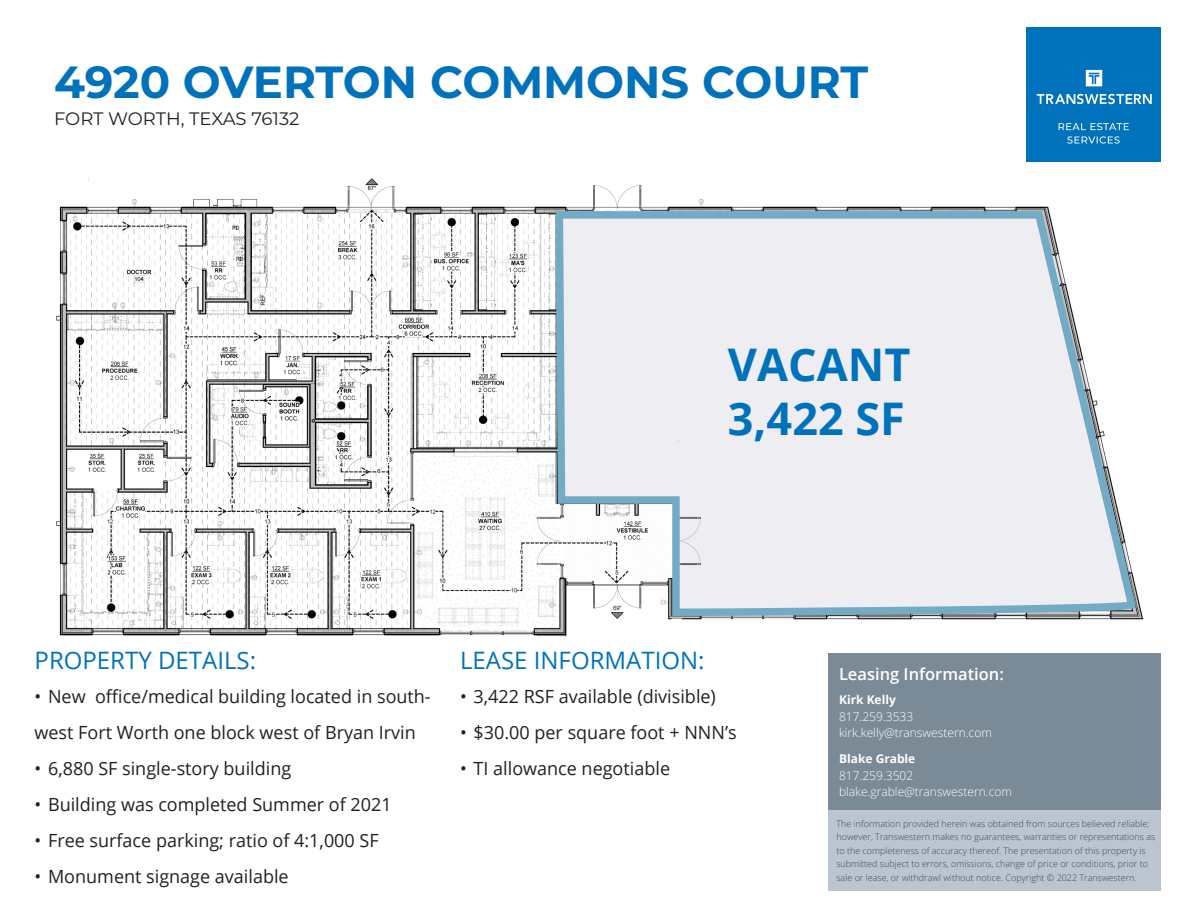
<style>
.page{position:relative;width:1188px;height:918px;background:#fff}
.page>*{position:absolute;margin:0;border:0;box-sizing:border-box;transform-origin:0 0}
.H1{font:700 45px "Montserrat";color:#0072bc}
.t1{font:700 45px/54px "Open Sans";color:#0072bc}
.t2{font:24px "Open Sans";color:#0072bc}
.t3{font:18.15px/36px "Open Sans";color:#231f20}
.t4{font:18px "Montserrat";letter-spacing:-.005em;color:#231f20}
.H3-White{font:600 16.5px "Open Sans";color:#fff}
.Broker_Contact_Info{font:300 12px "Open Sans";color:#fff}
.Broker_Name{font:700 12px "Open Sans";color:#fff}
.Legal{font:300 9px/13.5px "Open Sans";color:#3c4a55}
</style>
<div class="page">
<div style="left:1026px;top:27px;width:135px;height:135px;background:#0072bc"></div>
<svg style="left:1067px;top:136px;width:53px;height:8px"></svg>
<svg style="left:1059px;top:123px;width:70px;height:7px"></svg>
<svg style="left:1037px;top:94px;width:115px;height:10px"></svg>
<svg style="left:1086px;top:70px;width:16px;height:16px"></svg>
<img style="left:56px;top:177px;width:1088px;height:463px">
<svg style="left:552px;top:207px;width:589px;height:413px;background:#e4e7ec"></svg>
<div style="left:828px;top:810px;width:333px;height:81px;background:#bcc4d0"></div>
<div style="left:828px;top:653px;width:333px;height:157px;background:#7b8a97"></div>
<p class="H1" style="left:54px;top:49px;width:816px">4920 OVERTON COMMONS COURT</p>
<h2 class="t4" style="left:54px;top:107px;width:247px">FORT WORTH, TEXAS 76132</h2>
<p class="t1" style="left:728px;top:336px;width:184px">VACANT<br>3,422 SF</p>
<p class="t2" style="left:35px;top:643px;width:223px">PROPERTY DETAILS:</p>
<p class="t3" style="left:35px;top:678px;width:398px">• New office/medical building located in south&shy;west Fort Worth one block west of Bryan Irvin</p>
<p class="t3" style="left:35px;top:750px;width:258px">• 6,880 SF single-story building</p>
<p class="t3" style="left:35px;top:786px;width:359px">• Building was completed Summer of 2021</p>
<p class="t3" style="left:35px;top:822px;width:346px">• Free surface parking; ratio of 4:1,000 SF</p>
<p class="t3" style="left:35px;top:858px;width:256px">• Monument signage available</p>
<p class="t2" style="left:460px;top:643px;width:246px">LEASE INFORMATION:</p>
<p class="t3" style="left:460px;top:678px;width:257px">• 3,422 RSF available (divisible)</p>
<p class="t3" style="left:460px;top:714px;width:278px">• $30.00 per square foot + NNN’s</p>
<p class="t3" style="left:460px;top:750px;width:212px">• TI allowance negotiable</p>
<p class="H3-White" style="left:839px;top:662px;width:166px">Leasing Information:</p>
<p class="Broker_Name" style="left:839px;top:691px;width:58px">Kirk Kelly</p>
<p class="Broker_Contact_Info" style="left:839px;top:708px;width:76px">817.259.3533</p>
<p class="Broker_Contact_Info" style="left:839px;top:725px;width:154px">kirk.kelly@transwestern.com</p>
<p class="Broker_Name" style="left:839px;top:750px;width:78px">Blake Grable</p>
<p class="Broker_Contact_Info" style="left:839px;top:767px;width:76px">817.259.3502</p>
<p class="Broker_Contact_Info" style="left:839px;top:784px;width:174px">blake.grable@transwestern.com</p>
<p class="Legal" style="left:836px;top:816px;width:320px">The information provided herein was obtained from sources believed reliable; however, Transwestern makes no guarantees, warranties or representations as to the completeness of accuracy thereof. The presentation of this property is submitted subject to errors, omissions, change of price or conditions, prior to sale or lease, or withdrawl without notice. Copyright © 2022 Transwestern.</p>
</div>
